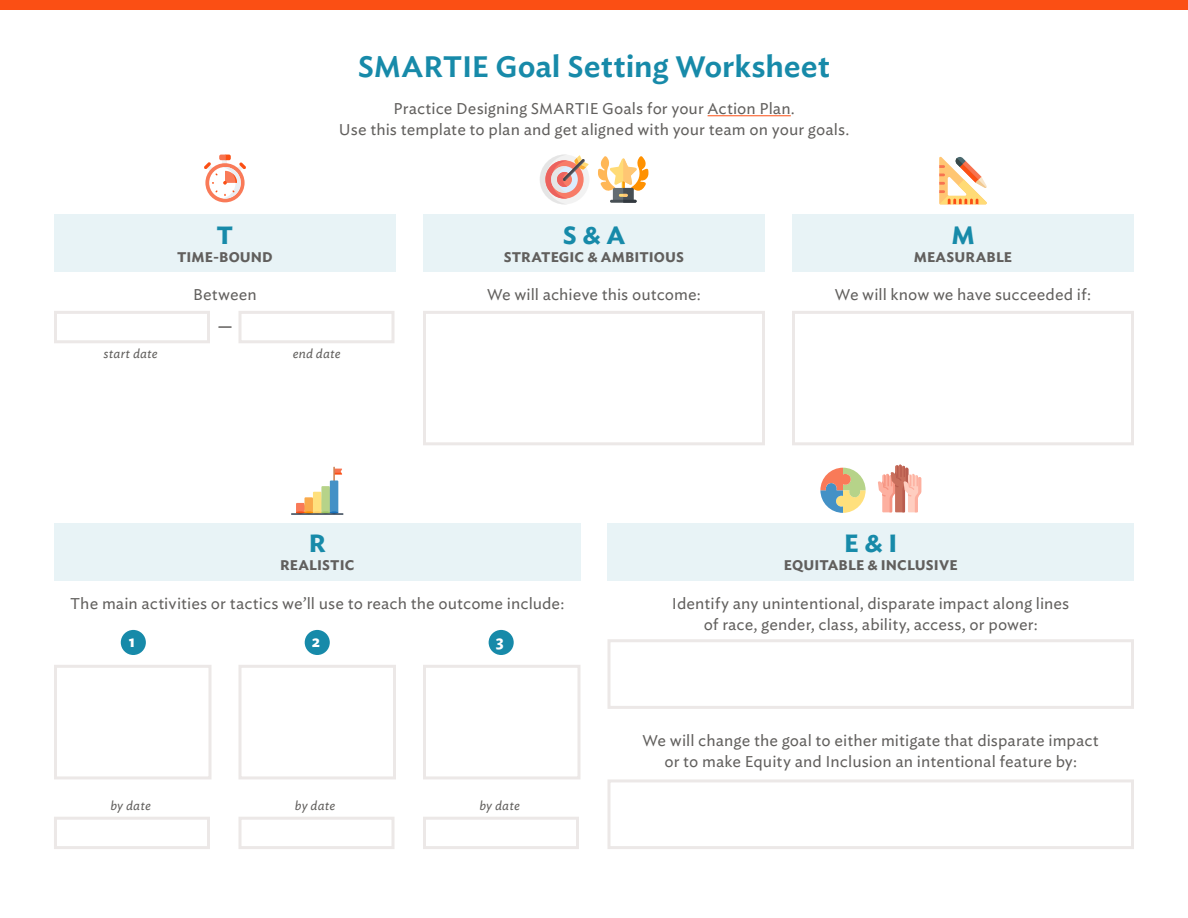
<style>
.page{position:relative;width:1188px;height:918px;background:#fff}
.page>*{position:absolute;margin:0;border:0;box-sizing:border-box;transform-origin:0 0}
.t1{font:600 28.5px "Ideal Sans S Sm";letter-spacing:-.005em;color:#178aa9}
.t2{font:700 24px "Ideal Sans S Sm";color:#178aa9}
.t3{font:15px/21px "Ideal Sans S Sm";color:#615f5d;text-align:center}
.t4{font:700 14.85px "Ideal Sans S Sm";color:#fff}
.t5{font:700 13.5px "Ideal Sans S Sm";letter-spacing:.005em;color:#615f5d}
.t6{font:italic 12px "Ideal Sans S Sm";color:#615f5d}
</style>
<div class="page">
<div style="left:0;top:0;width:1188px;height:10px;background:#fb4f14"></div>
<hr style="left:708px;top:115px;width:83px;height:1px;background:#fb4f14">
<div style="left:54px;top:214px;width:342px;height:58px;background:#e8f3f6"></div>
<div style="left:423px;top:215px;width:342px;height:57px;background:#e8f3f6"></div>
<div style="left:792px;top:215px;width:342px;height:57px;background:#e8f3f6"></div>
<div style="left:54px;top:523px;width:526px;height:57px;background:#e8f3f6"></div>
<div style="left:608px;top:523px;width:526px;height:57px;background:#e8f3f6"></div>
<svg style="left:598px;top:156px;width:50px;height:47px"></svg>
<svg style="left:878px;top:465px;width:43px;height:47px"></svg>
<svg style="left:820px;top:468px;width:46px;height:45px"></svg>
<svg style="left:939px;top:156px;width:48px;height:48px"></svg>
<svg style="left:540px;top:155px;width:49px;height:49px"></svg>
<div style="left:205px;top:163px;width:40px;height:39px;background:#f97a58;border-radius:50%"></div>
<svg style="left:204px;top:155px;width:42px;height:44px"></svg>
<div style="left:54px;top:311px;width:156px;height:32px;border:3px solid #ece8e7"></div>
<div style="left:54px;top:817px;width:156px;height:32px;border:3px solid #ece8e7"></div>
<div style="left:238px;top:817px;width:156px;height:32px;border:3px solid #ece8e7"></div>
<div style="left:423px;top:817px;width:156px;height:32px;border:3px solid #ece8e7"></div>
<div style="left:238px;top:311px;width:156px;height:32px;border:3px solid #ece8e7"></div>
<svg style="left:219px;top:326px;width:12px;height:2px"></svg>
<div style="left:423px;top:311px;width:342px;height:134px;border:3px solid #ece8e7"></div>
<div style="left:608px;top:779px;width:526px;height:70px;border:3px solid #ece8e7"></div>
<div style="left:608px;top:639px;width:526px;height:70px;border:3px solid #ece8e7"></div>
<div style="left:792px;top:311px;width:342px;height:134px;border:3px solid #ece8e7"></div>
<div style="left:54px;top:665px;width:158px;height:114px;border:3px solid #ece8e7"></div>
<div style="left:238px;top:665px;width:158px;height:114px;border:3px solid #ece8e7"></div>
<div style="left:423px;top:665px;width:157px;height:114px;border:3px solid #ece8e7"></div>
<svg style="left:291px;top:467px;width:53px;height:48px"></svg>
<div style="left:121px;top:630px;width:25px;height:25px;background:#178aa9;border-radius:50%"></div>
<div style="left:305px;top:630px;width:25px;height:25px;background:#178aa9;border-radius:50%"></div>
<div style="left:489px;top:630px;width:25px;height:25px;background:#178aa9;border-radius:50%"></div>
<h1 class="t1" style="left:358px;top:43px;width:474px">SMARTIE Goal Setting Worksheet</h1>
<p class="t3" style="left:339px;top:96px;width:512px">Practice Designing SMARTIE Goals for your Action Plan.<br>Use this template to plan and get aligned with your team on your goals.</p>
<p class="t6" style="left:104px;top:345px;width:56px">start date</p>
<h2 class="t2" style="left:217px;top:214px;width:18px">T</h2>
<p class="t5" style="left:177px;top:245px;width:97px">TIME-BOUND</p>
<p class="t3" style="left:193px;top:283px;width:65px">Between</p>
<p class="t6" style="left:293px;top:345px;width:49px">end date</p>
<h2 class="t2" style="left:563px;top:215px;width:64px">S &amp; A</h2>
<p class="t5" style="left:504px;top:246px;width:182px">STRATEGIC &amp; AMBITIOUS</p>
<h2 class="t2" style="left:951px;top:215px;width:25px">M</h2>
<p class="t5" style="left:914px;top:246px;width:100px">MEASURABLE</p>
<p class="t3" style="left:487px;top:283px;width:215px">We will achieve this outcome:</p>
<p class="t3" style="left:835px;top:283px;width:258px">We will know we have succeeded if:</p>
<h2 class="t2" style="left:309px;top:523px;width:19px">R</h2>
<p class="t5" style="left:280px;top:554px;width:76px">REALISTIC</p>
<h2 class="t2" style="left:844px;top:523px;width:55px">E &amp; I</h2>
<p class="t5" style="left:784px;top:554px;width:175px">EQUITABLE &amp; INCLUSIVE</p>
<p class="t3" style="left:70px;top:592px;width:496px">The main activities or tactics we’ll use to reach the outcome include:</p>
<p class="t3" style="left:672px;top:592px;width:399px">Identify any unintentional, disparate impact along lines of race, gender, class, ability, access, or power:</p>
<p class="t4" style="left:129px;top:629px;width:8px">1</p>
<p class="t4" style="left:312px;top:629px;width:10px">2</p>
<p class="t4" style="left:496px;top:629px;width:10px">3</p>
<p class="t6" style="left:110px;top:797px;width:42px">by date</p>
<p class="t6" style="left:295px;top:797px;width:42px">by date</p>
<p class="t6" style="left:479px;top:797px;width:42px">by date</p>
<p class="t3" style="left:643px;top:729px;width:458px">We will change the goal to either mitigate that disparate impact or to make Equity and Inclusion an intentional feature by:</p>
</div>
